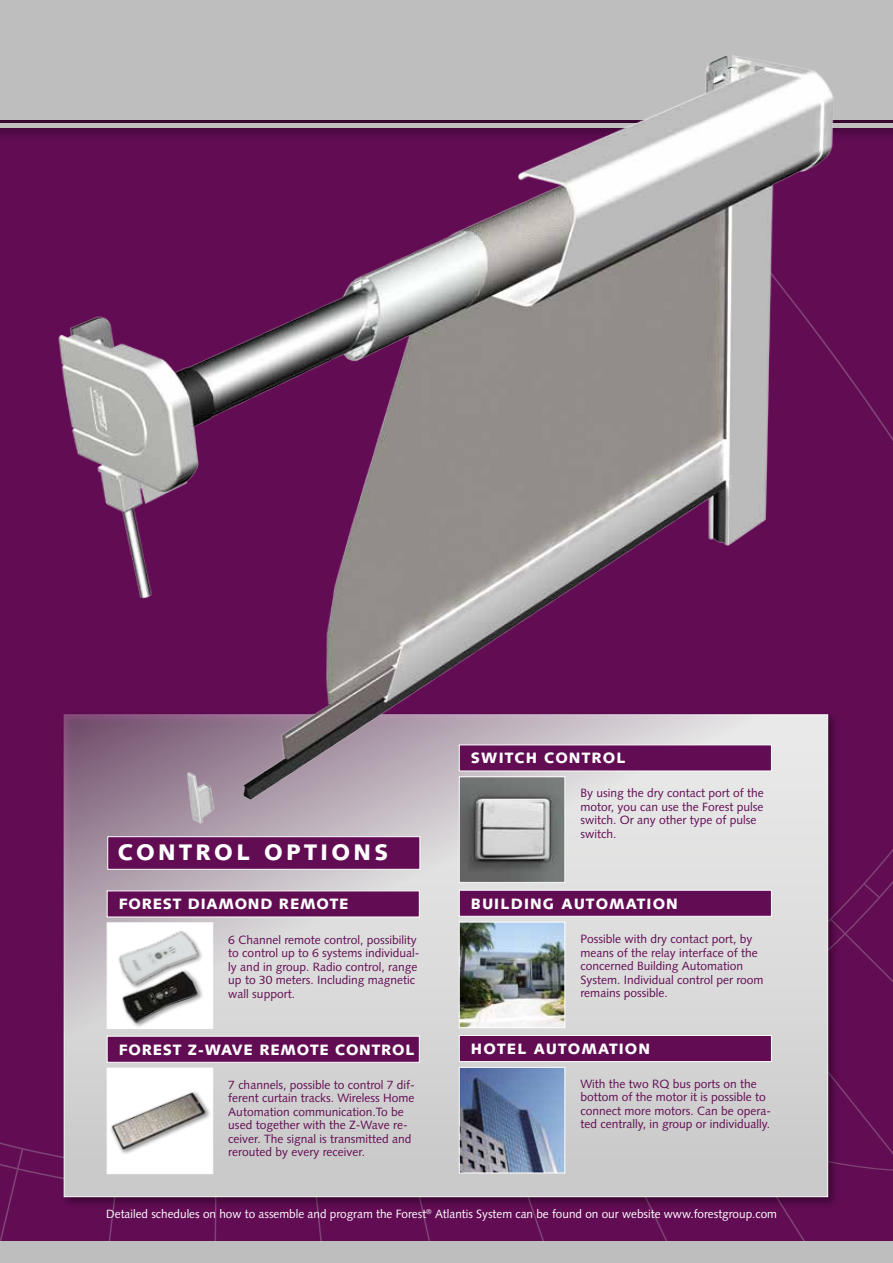
<style>
.page{position:relative;width:893px;height:1263px;background:#fff}
.page>*{position:absolute;margin:0;border:0;box-sizing:border-box;transform-origin:0 0}
.t1{font:900 22.5px "Syntax";letter-spacing:.15em;color:#fff}
.t2{font:900 15px "Syntax";letter-spacing:.06em;color:#fff}
.t3{font:12px/13.5px "Syntax";color:#610c53}
.t4{font:12px "Syntax";color:#fff}
</style>
<div class="page">
<div style="left:0;top:141px;width:893px;height:1101px;background:#610c53"></div>
<div style="left:0;top:0;width:893px;height:119px;background:#bebebe"></div>
<div style="left:0;top:119px;width:893px;height:22px;background:#000;opacity:.4"></div>
<div style="left:0;top:123px;width:893px;height:5px;background:#bebebe"></div>
<div style="left:0;top:1242px;width:893px;height:21px;background:#bebebe"></div>
<div style="left:61px;top:711px;width:778px;height:498px;background:#000;opacity:.4"></div>
<svg style="left:63px;top:837px;width:765px;height:360px;background:#cfcdcf"></svg>
<svg style="left:458px;top:889px;width:314px;height:139px;background:#b3a6b2"></svg>
<svg style="left:458px;top:1035px;width:314px;height:139px;background:#a399ae"></svg>
<svg style="left:458px;top:837px;width:314px;height:46px;background:#c1c1c1"></svg>
<svg style="left:106px;top:1035px;width:314px;height:139px;background:#bba8b8"></svg>
<svg style="left:106px;top:890px;width:314px;height:139px;background:#bda8b9"></svg>
<img style="left:107px;top:1082px;width:103px;height:79px">
<div style="left:120px;top:968px;width:84px;height:61px;background:#fff"></div>
<img style="left:119px;top:1007px;width:60px;height:20px">
<img style="left:96px;top:916px;width:124px;height:91px">
<div style="left:107px;top:836px;width:313px;height:34px;background:#610c53;border:1px solid #fff"></div>
<img style="left:41px;top:55px;width:820px;height:782px">
<h1 class="t1" style="left:118px;top:839px;width:272px">CONTROL OPTIONS</h1>
<p class="t2" style="left:119px;top:895px;width:142px">FOREST DIAMOND</p>
<p class="t2" style="left:279px;top:895px;width:71px">REMOTE</p>
<p class="t3" style="left:228px;top:933px;width:193px">6 Channel remote control, possibility to control up to 6 systems individual&shy;ly and in group. Radio control, range up to 30 meters. Including magnetic wall support.</p>
<p class="t2" style="left:119px;top:1040px;width:297px">FOREST Z-WAVE REMOTE CONTROL</p>
<p class="t3" style="left:228px;top:1078px;width:188px">7 channels, possible to control 7 dif&shy;ferent curtain tracks. Wireless Home Automation communication.To be used together with the Z-Wave re&shy;ceiver. The signal is transmitted and rerouted by every receiver.</p>
<p class="t2" style="left:471px;top:749px;width:156px">SWITCH CONTROL</p>
<p class="t3" style="left:580px;top:786px;width:185px">By using the dry contact port of the motor, you can use the Forest pulse switch. Or any other type of pulse switch.</p>
<p class="t2" style="left:471px;top:894px;width:206px">BUILDING AUTOMATION</p>
<p class="t3" style="left:580px;top:932px;width:185px">Possible with dry contact port, by means of the relay interface of the concerned Building Automation<br>System. Individual control per room remains possible.</p>
<p class="t2" style="left:471px;top:1040px;width:179px">HOTEL AUTOMATION</p>
<p class="t3" style="left:580px;top:1077px;width:192px">With the two RQ bus ports on the bottom of the motor it is possible to connect more motors. Can be opera&shy;ted centrally, in group or individually.</p>
<p class="t4" style="left:106px;top:1206px;width:672px">Detailed schedules on how to assemble and program the Forest<sup>®</sup> Atlantis System can be found on our website www.forestgroup.com</p>
</div>
